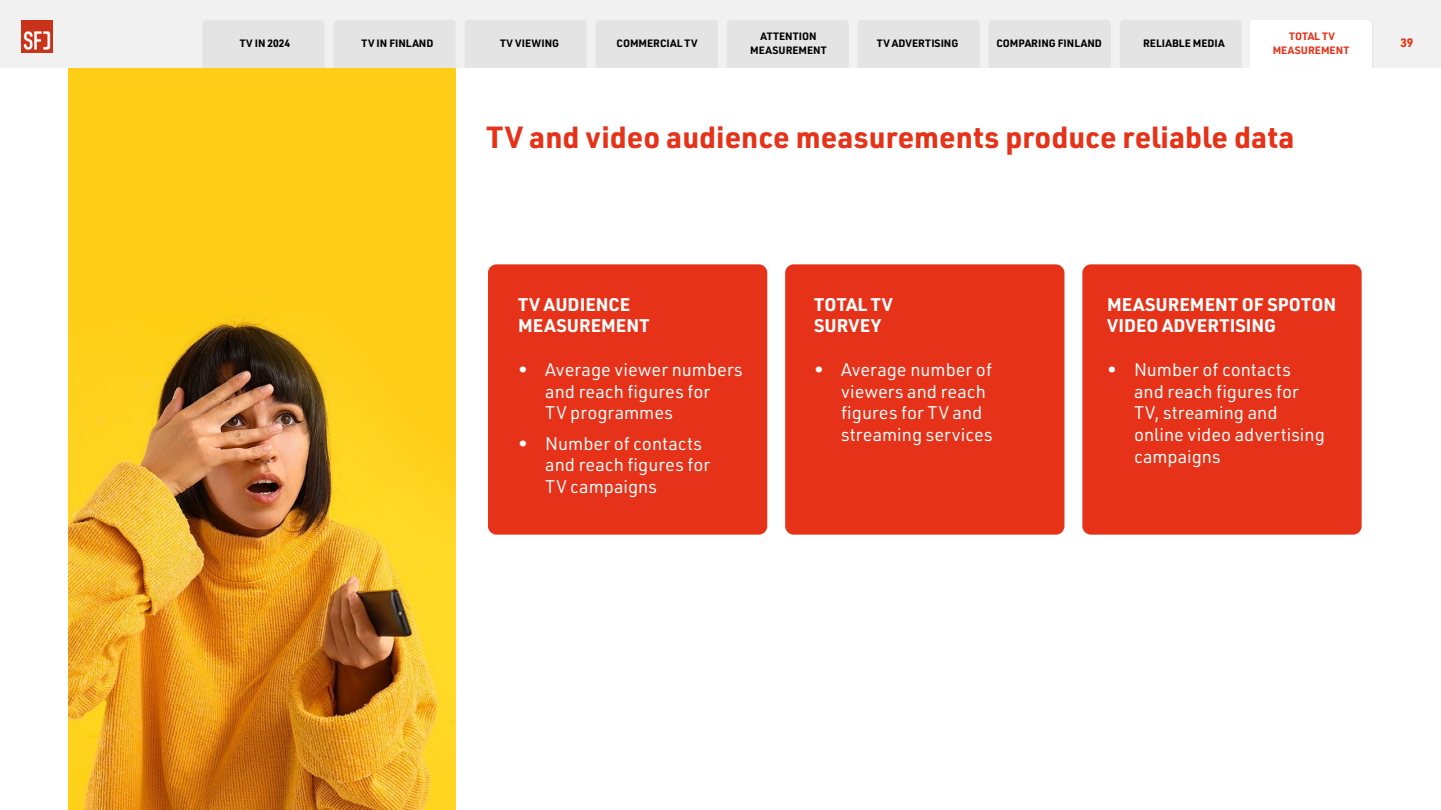
<style>
.page{position:relative;width:1441px;height:810px;background:#fff}
.page>*{position:absolute;margin:0;border:0;box-sizing:border-box;transform-origin:0 0}
.t1{font:700 30px "URWDIN";color:#e63219}
.t2{font:18px/21.8px "URWDIN";color:#fff}
.Leipis{font:700 18px/21.8px "URWDIN";color:#fff}
.t3{font:700 12px "URWDIN";color:#e63212}
.t4{font:700 10.5px/13.5px "URWDIN";color:#000;text-align:center}
.Lähde{font:700 10.5px/13.5px "URWDIN";color:#e63219;text-align:center}
</style>
<div class="page">
<div style="left:0;top:0;width:1440px;height:68px;background:#f1f1f2"></div>
<img style="left:68px;top:68px;width:388px;height:742px">
<div style="left:203px;top:20px;width:121px;height:48px;background:#e4e4e4"></div>
<div style="left:334px;top:20px;width:121px;height:48px;background:#e4e4e4"></div>
<div style="left:465px;top:20px;width:121px;height:48px;background:#e4e4e4"></div>
<div style="left:596px;top:20px;width:121px;height:48px;background:#e4e4e4"></div>
<div style="left:727px;top:20px;width:121px;height:48px;background:#e4e4e4"></div>
<div style="left:858px;top:20px;width:121px;height:48px;background:#e4e4e4"></div>
<div style="left:989px;top:20px;width:121px;height:48px;background:#e4e4e4"></div>
<div style="left:1120px;top:20px;width:121px;height:48px;background:#e4e4e4"></div>
<img style="left:21px;top:21px;width:31px;height:31px">
<div style="left:1250px;top:20px;width:122px;height:48px;background:#fff"></div>
<div style="left:488px;top:264px;width:279px;height:271px;background:#e63219;border-radius:9px"></div>
<div style="left:785px;top:264px;width:279px;height:271px;background:#e63219;border-radius:9px"></div>
<div style="left:1082px;top:264px;width:279px;height:271px;background:#e63219;border-radius:9px"></div>
<p class="t4" style="left:240px;top:37px;width:52px">TV IN 2024</p>
<p class="t4" style="left:361px;top:37px;width:73px">TV IN FINLAND</p>
<p class="t4" style="left:500px;top:37px;width:60px">TV VIEWING</p>
<p class="t4" style="left:616px;top:37px;width:83px">COMMERCIAL TV</p>
<p class="t4" style="left:750px;top:29px;width:78px">ATTENTION<br>MEASUREMENT</p>
<p class="t4" style="left:876px;top:37px;width:83px">TV ADVERTISING</p>
<p class="t4" style="left:996px;top:37px;width:107px">COMPARING FINLAND</p>
<p class="t4" style="left:1142px;top:37px;width:83px">RELIABLE MEDIA</p>
<p class="t3" style="left:1400px;top:35px;width:14px">39</p>
<p class="Lähde" style="left:1272px;top:29px;width:78px">TOTAL TV<br>MEASUREMENT</p>
<p class="t1" style="left:486px;top:117px;width:809px">TV and video audience measurements produce reliable data</p>
<p class="Leipis" style="left:518px;top:293px;width:133px">TV AUDIENCE<br>MEASUREMENT</p>
<p class="t2" style="left:545px;top:358px;width:199px;text-indent:-27px">• Average viewer numbers and reach figures for<br>TV programmes</p>
<p class="t2" style="left:545px;top:432px;width:166px;text-indent:-27px">• Number of contacts and reach figures for<br>TV campaigns</p>
<p class="Leipis" style="left:814px;top:293px;width:80px">TOTAL TV<br>SURVEY</p>
<p class="t2" style="left:841px;top:358px;width:153px;text-indent:-27px">• Average number of viewers and reach figures for TV and streaming services</p>
<p class="Leipis" style="left:1106px;top:293px;width:231px">MEASUREMENT OF SPOTON<br>VIDEO ADVERTISING</p>
<p class="t2" style="left:1133px;top:358px;width:192px;text-indent:-27px">• Number of contacts and reach figures for<br>TV, streaming and online video advertising campaigns</p>
</div>
